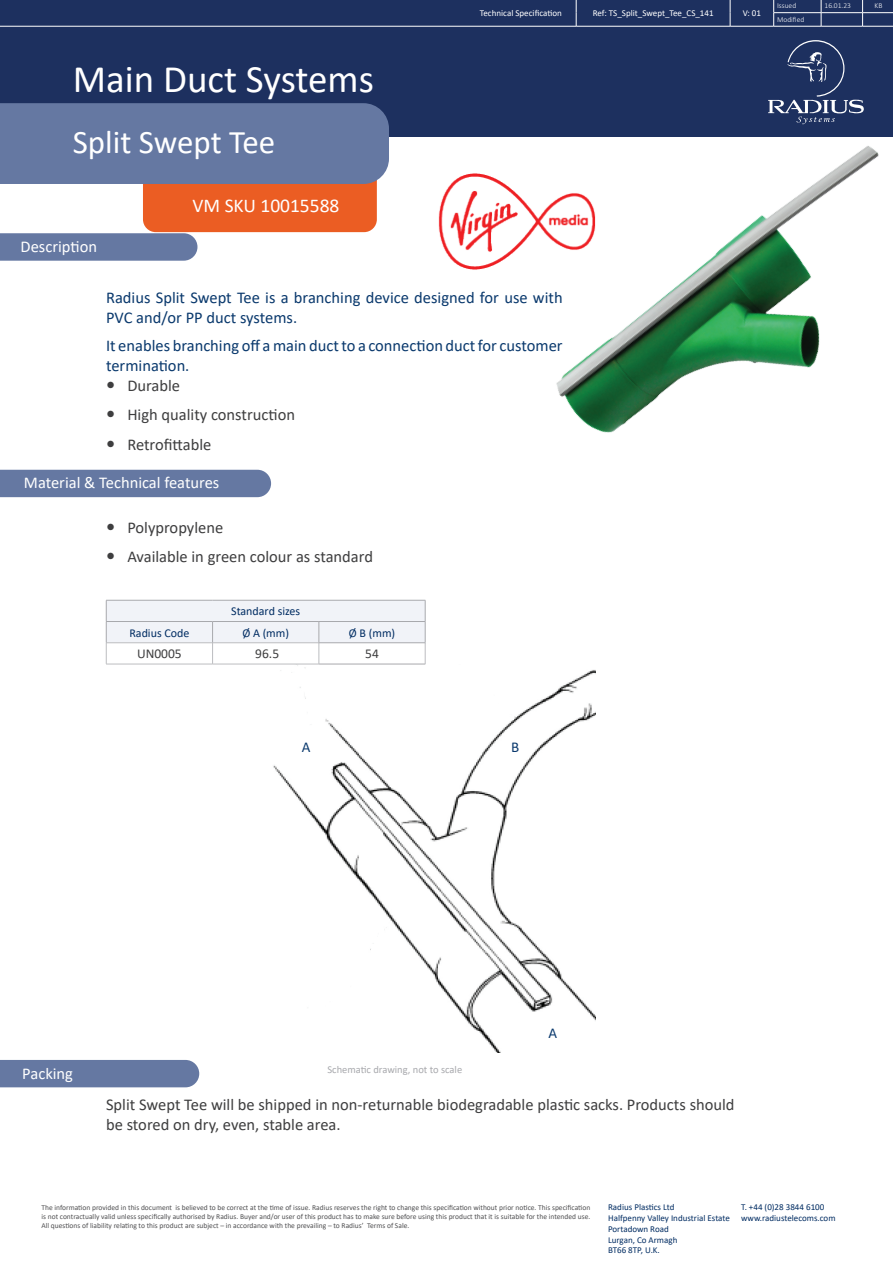
<style>
.page{position:relative;width:893px;height:1263px;background:#fff}
.page>*{position:absolute;margin:0;border:0;box-sizing:border-box;transform-origin:0 0}
.t1{font:39px "Calibri";color:#fff}
.t2{font:33px "Calibri";color:#fff}
.t3{font:19.5px "Calibri";color:#fff}
.t4{font:16.5px/29.5px "Calibri";color:#3e3e3f}
.t5{font:16.5px/19.8px "Calibri";color:#0a396d}
.t6{font:16.5px "Calibri";color:#fff}
.t7{font:15px "Calibri";color:#0a396d}
.t8{font:13.5px "Calibri";color:#3e3e3f}
.t9{font:12px "Calibri";color:#002c62}
.t10{font:10.5px "Calibri";color:#a8a9ad}
.t11{font:9px/10.8px "Calibri";color:#002c62}
.t12{font:9px "Calibri";color:#fff}
.t13{font:7.5px/9px "Calibri";color:#505052;text-align:justify}
.t14{font:300 7.5px "Calibri";color:#fff}
</style>
<div class="page">
<div style="left:143px;top:148px;width:234px;height:84px;background:#eb5d23;border-radius:13px"></div>
<div style="left:0;top:0;width:893px;height:137px;background:#1d305f"></div>
<div style="left:0;top:103px;width:389px;height:81px;background:#6578a2"></div>
<svg style="left:768px;top:40px;width:96px;height:84px"></svg>
<svg style="left:730px;top:0;width:1px;height:26px"></svg>
<hr style="left:730px;top:26px;width:44px;height:1px;background:#fff">
<hr style="left:576px;top:26px;width:154px;height:1px;background:#fff">
<hr style="left:773px;top:12px;width:48px;height:1px;background:#fff">
<svg style="left:773px;top:0;width:1px;height:26px"></svg>
<hr style="left:821px;top:12px;width:42px;height:1px;background:#fff">
<svg style="left:821px;top:0;width:1px;height:26px"></svg>
<hr style="left:863px;top:12px;width:30px;height:1px;background:#fff">
<svg style="left:862px;top:0;width:1px;height:26px"></svg>
<hr style="left:774px;top:26px;width:47px;height:1px;background:#fff">
<hr style="left:821px;top:26px;width:42px;height:1px;background:#fff">
<hr style="left:863px;top:26px;width:30px;height:1px;background:#fff">
<svg style="left:576px;top:0;width:1px;height:26px"></svg>
<hr style="left:0;top:26px;width:576px;height:1px;background:#fff">
<img style="left:556px;top:146px;width:323px;height:287px">
<svg style="left:0;top:233px;width:197px;height:28px;background:#6a7ca5"></svg>
<div style="left:0;top:470px;width:271px;height:27px;background:#6578a2"></div>
<img style="left:273px;top:664px;width:322px;height:389px">
<hr style="left:106px;top:664px;width:107px;height:1px;background:#bcbdc0">
<hr style="left:213px;top:664px;width:106px;height:1px;background:#bcbdc0">
<svg style="left:106px;top:600px;width:320px;height:64px"></svg>
<hr style="left:319px;top:642px;width:106px;height:1px;background:#a8a9ad">
<hr style="left:319px;top:664px;width:106px;height:1px;background:#a8a9ad">
<div style="left:0;top:1060px;width:199px;height:27px;background:#6578a2"></div>
<img style="left:438px;top:172px;width:188px;height:99px">
<svg style="left:549px;top:1029px;width:8px;height:9px"></svg>
<p class="t12" style="left:480px;top:7px;width:83px">Technical Specification</p>
<p class="t12" style="left:593px;top:7px;width:122px">Ref: TS_Split_Swept_Tee_CS_141</p>
<p class="t12" style="left:743px;top:7px;width:20px">V: 01</p>
<p class="t14" style="left:777px;top:1px;width:21px">Issued</p>
<p class="t14" style="left:824px;top:1px;width:28px">16.01.23</p>
<p class="t14" style="left:875px;top:1px;width:9px">KB</p>
<p class="t14" style="left:777px;top:15px;width:29px">Modified</p>
<h1 class="t1" style="left:73px;top:52px;width:303px">Main Duct Systems</h1>
<h2 class="t2" style="left:73px;top:119px;width:204px">Split Swept Tee</h2>
<h3 class="t6" style="left:21px;top:235px;width:78px">Description</h3>
<h3 class="t3" style="left:193px;top:192px;width:148px">VM SKU 10015588</h3>
<h3 class="t5" style="left:106px;top:287px;width:458px">Radius Split Swept Tee is a branching device designed for use with<br>PVC and/or PP duct systems.</h3>
<h3 class="t5" style="left:106px;top:335px;width:458px">It enables branching off a main duct to a connection duct for customer termination.</h3>
<h3 class="t4" style="left:127px;top:370px;width:169px">Durable<br>High quality construction<br>Retrofittable</h3>
<h3 class="t6" style="left:24px;top:471px;width:197px">Material &amp; Technical features</h3>
<h3 class="t4" style="left:127px;top:512px;width:247px">Polypropylene<br>Available in green colour as standard</h3>
<h3 class="t9" style="left:231px;top:603px;width:71px">Standard sizes</h3>
<h3 class="t9" style="left:129px;top:624px;width:62px">Radius Code</h3>
<h3 class="t9" style="left:242px;top:624px;width:48px">Ø A (mm)</h3>
<h3 class="t9" style="left:349px;top:624px;width:48px">Ø B (mm)</h3>
<h3 class="t8" style="left:137px;top:645px;width:46px">UN0005</h3>
<h3 class="t8" style="left:255px;top:645px;width:25px">96.5</h3>
<h3 class="t8" style="left:365px;top:645px;width:15px">54</h3>
<h3 class="t7" style="left:302px;top:737px;width:10px">A</h3>
<h3 class="t7" style="left:511px;top:737px;width:10px">B</h3>
<h3 class="t6" style="left:22px;top:1062px;width:52px">Packing</h3>
<h3 class="t10" style="left:327px;top:1062px;width:136px">Schematic drawing, not to scale</h3>
<h3 class="t4" style="left:106px;top:1095px;width:630px;line-height:19.8px">Split Swept Tee will be shipped in non-returnable biodegradable plastic sacks. Products should be stored on dry, even, stable area.</h3>
<p class="t13" style="left:41px;top:1203px;width:550px">The information provided in this document is believed to be correct at the time of issue. Radius reserves the right to change this specification without prior notice. This specification is not contractually valid unless specifically authorised by Radius. Buyer and/or user of this product has to make sure before using this product that it is suitable for the intended use.<br>All questions of liability relating to this product are subject – in accordance with the prevailing – to Radius’ Terms of Sale.</p>
<p class="t11" style="left:608px;top:1201px;width:123px">Radius Plastics Ltd<br>Halfpenny Valley Industrial Estate<br>Portadown Road<br>Lurgan, Co Armagh<br>BT66 8TP, U.K.</p>
<p class="t11" style="left:741px;top:1201px;width:96px">T. +44 (0)28 3844 6100 www.radiustelecoms.com</p>
</div>
